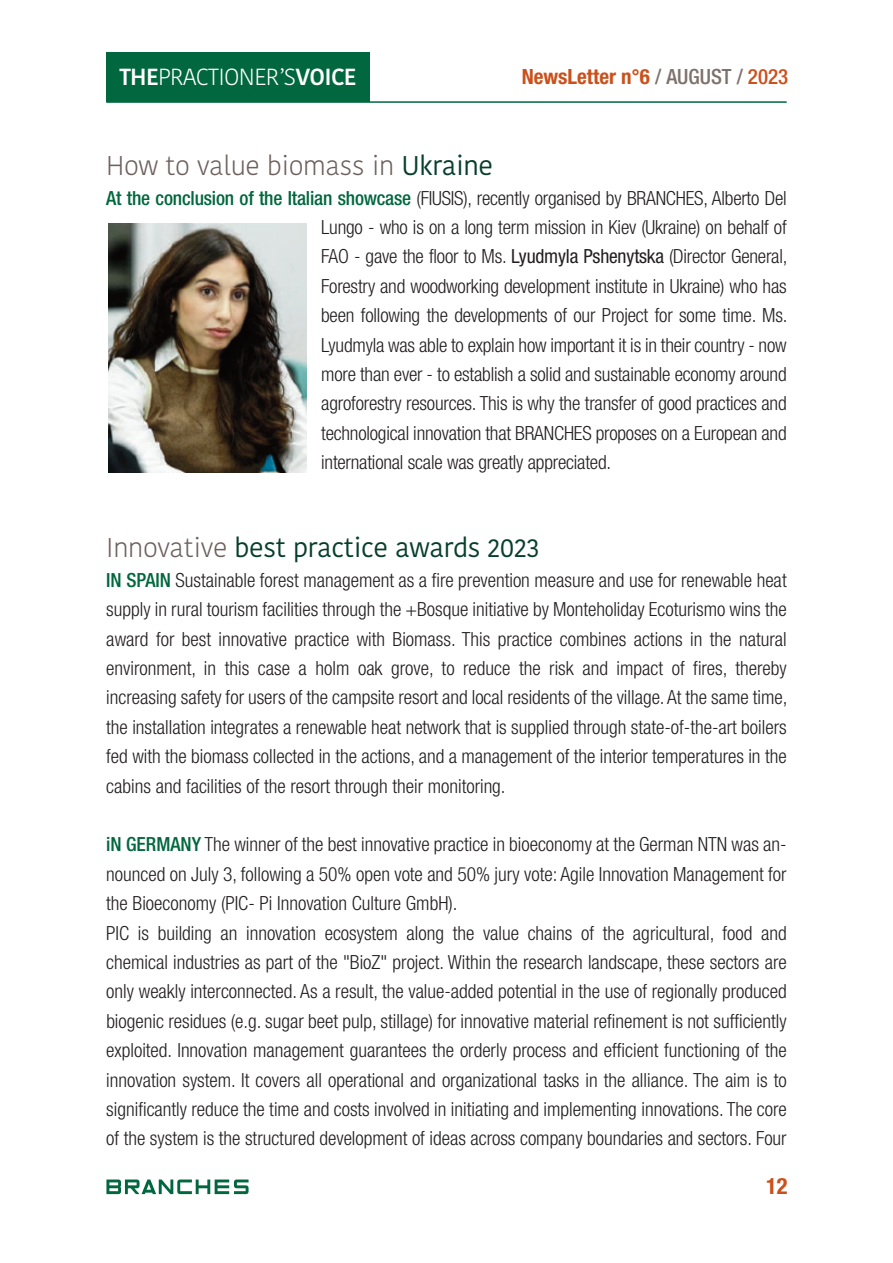
<style>
.page{position:relative;width:893px;height:1263px;background:#fff}
.page>*{position:absolute;margin:0;border:0;box-sizing:border-box;transform-origin:0 0}
.t1{font:27px "Kohinoor Bangla";letter-spacing:-.015em;color:#083f2c}
.t2{font:300 27px "Kohinoor Bangla";letter-spacing:-.015em;color:#6d605d}
.t3{font:300 23.25px "Kohinoor Bangla";letter-spacing:-.03em;color:#fff}
.t4{font:700 condensed 22.5px "Helvetica Neue";color:#cb511c}
.t5{font:700 condensed 21px "Helvetica Neue";color:#cb511c}
.t6{font:300 condensed 19.5px/29.4px "Helvetica Neue";color:#231f20;text-align:justify}
.s1{font-weight:600}
.s2{font-weight:500;color:#7d716c}
.s3{font-weight:500}
.s4{font-weight:400;color:#083f2c}
.s5{font-weight:500;color:#00673e}
.s6{font-weight:400}
.s7{font-weight:300;color:#6d605d}
</style>
<div class="page">
<svg style="left:106px;top:1179px;width:143px;height:15px"></svg>
<hr style="left:106px;top:101px;width:681px;height:2px;background:#00673e">
<div style="left:106px;top:53px;width:263px;height:49px;background:#00673e"></div>
<img style="left:108px;top:223px;width:198px;height:249px">
<p class="t3" style="left:119px;top:64px;width:239px"><span class="s1">THE</span>PRACTIONER’S<span class="s1">VOICE</span></p>
<p class="t5" style="left:522px;top:69px;width:268px">NewsLetter n°6 <span class="s2">/ AUGUST /</span> <span class="s3">2023</span></p>
<h1 class="t2" style="left:106px;top:150px;width:388px">How to value biomass in <span class="s4">Ukraine</span></h1>
<p class="t6" style="left:321px;top:185px;width:468px;text-indent:-215px"><span class="s5">At the conclusion of the Italian showcase</span> (FIUSIS), recently organised by BRANCHES, Alberto Del Lungo - who is on a long term mission in Kiev (Ukraine) on behalf of FAO - gave the floor to Ms. <span class="s6">Lyudmyla Pshenytska</span> (Director General, Forestry and woodworking development institute in Ukraine) who has been following the developments of our Project for some time. Ms.<br>Lyudmyla was able to explain how important it is in their country - now more than ever - to establish a solid and sustainable economy around agroforestry resources. This is why the transfer of good practices and technological innovation that BRANCHES proposes on a European and international scale was greatly appreciated.</p>
<h1 class="t1" style="left:106px;top:532px;width:435px"><span class="s7">Innovative</span> best practice awards 2023</h1>
<p class="t6" style="left:106px;top:567px;width:683px"><span class="s5">IN SPAIN</span> Sustainable forest management as a fire prevention measure and use for renewable heat supply in rural tourism facilities through the +Bosque initiative by Monteholiday Ecoturismo wins the award for best innovative practice with Biomass. This practice combines actions in the natural environment, in this case a holm oak grove, to reduce the risk and impact of fires, thereby increasing safety for users of the campsite resort and local residents of the village. At the same time, the installation integrates a renewable heat network that is supplied through state-of-the-art boilers fed with the biomass collected in the actions, and a management of the interior temperatures in the cabins and facilities of the resort through their monitoring.</p>
<p class="t6" style="left:106px;top:831px;width:682px;text-align:left"><span class="s5">iN GERMANY</span> The winner of the best innovative practice in bioeconomy at the German NTN was an&shy;nounced on July 3, following a 50% open vote and 50% jury vote: Agile Innovation Management for the Bioeconomy (PIC- Pi Innovation Culture GmbH).<br>PIC is building an innovation ecosystem along the value chains of the agricultural, food and chemical industries as part of the "BioZ" project. Within the research landscape, these sectors are only weakly interconnected. As a result, the value-added potential in the use of regionally produced biogenic residues (e.g. sugar beet pulp, stillage) for innovative material refinement is not sufficiently exploited. Innovation management guarantees the orderly process and efficient functioning of the innovation system. It covers all operational and organizational tasks in the alliance. The aim is to significantly reduce the time and costs involved in initiating and implementing innovations. The core of the system is the structured development of ideas across company boundaries and sectors. Four</p>
<p class="t4" style="left:766px;top:1178px;width:23px">12</p>
</div>
